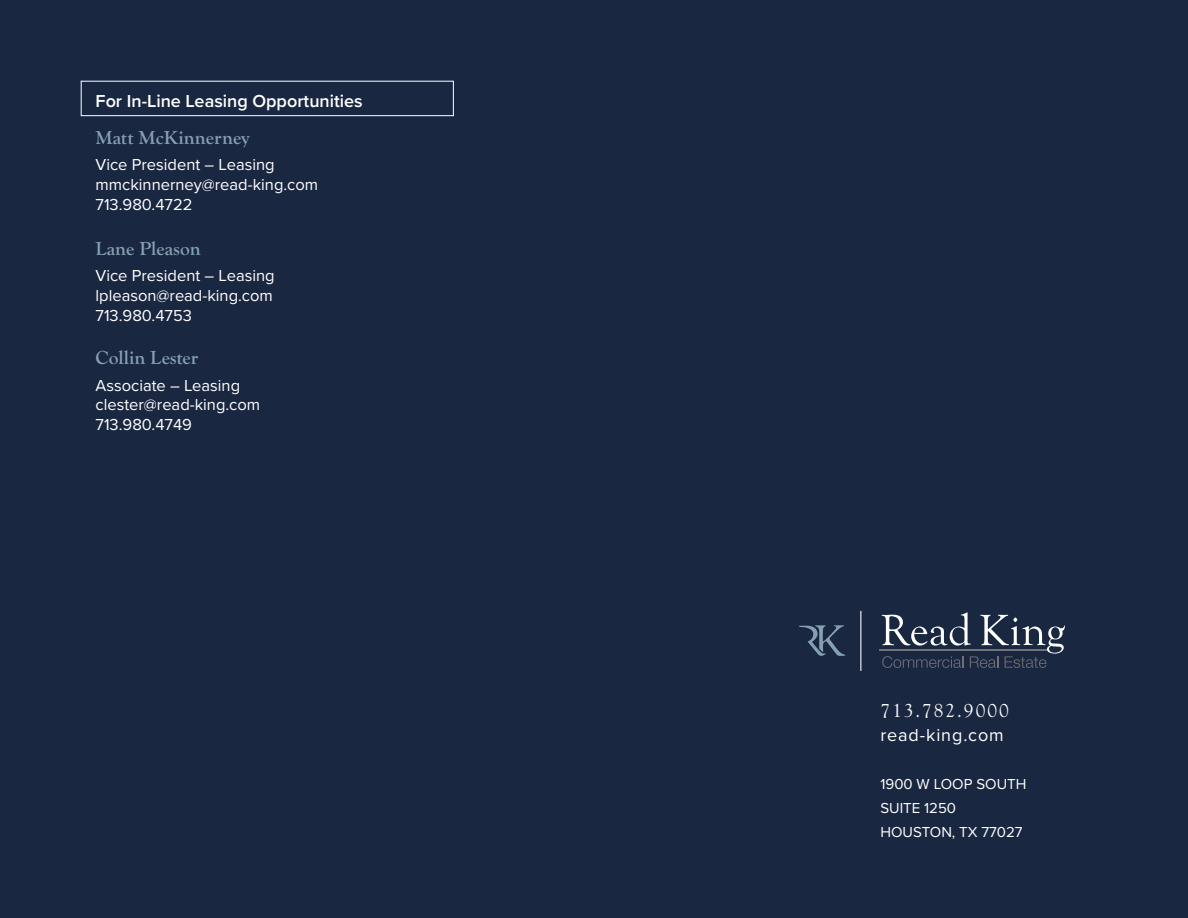
<style>
.page{position:relative;width:1188px;height:918px;background:#1a2741}
.page>*{position:absolute;margin:0;border:0;box-sizing:border-box;transform-origin:0 0}
.Names{font:700 19.5px "Goudy Old Sty";color:#85a1b0}
.t1{font:19.5px "Goudy Old Sty";letter-spacing:.1em;color:#fff}
.t2{font:600 18px "Proxima Nova";color:#fff}
.t3{font:18px "Proxima Nova";letter-spacing:.05em;color:#fff}
.t4{font:16.5px "Proxima Nova";color:#fff}
.t5{font:15px/24px "Proxima Nova";color:#fff}
</style>
<div class="page">
<div style="left:81px;top:81px;width:373px;height:35px;border:1px solid #fff"></div>
<hr style="left:879px;top:649px;width:169px;height:2px;background:#717074">
<svg style="left:882px;top:612px;width:183px;height:56px"></svg>
<svg style="left:860px;top:611px;width:1px;height:60px"></svg>
<svg style="left:799px;top:625px;width:46px;height:31px"></svg>
<p class="t2" style="left:96px;top:87px;width:269px">For In-Line Leasing Opportunities</p>
<p class="Names" style="left:96px;top:126px;width:155px">Matt McKinnerney</p>
<p class="t4" style="left:96px;top:152px;width:181px">Vice President – Leasing</p>
<p class="t4" style="left:96px;top:172px;width:224px">mmckinnerney@read-king.com</p>
<p class="t4" style="left:96px;top:192px;width:98px">713.980.4722</p>
<p class="Names" style="left:96px;top:237px;width:107px">Lane Pleason</p>
<p class="t4" style="left:96px;top:263px;width:181px">Vice President – Leasing</p>
<p class="t4" style="left:96px;top:283px;width:179px">lpleason@read-king.com</p>
<p class="t4" style="left:96px;top:303px;width:98px">713.980.4753</p>
<p class="Names" style="left:96px;top:347px;width:104px">Collin Lester</p>
<p class="t4" style="left:96px;top:373px;width:146px">Associate – Leasing</p>
<p class="t4" style="left:96px;top:393px;width:166px">clester@read-king.com</p>
<p class="t4" style="left:96px;top:412px;width:98px">713.980.4749</p>
<p class="t1" style="left:880px;top:700px;width:130px">713.782.9000</p>
<p class="t3" style="left:880px;top:722px;width:125px">read-king.com</p>
<p class="t5" style="left:880px;top:771px;width:148px">1900 W LOOP SOUTH<br>SUITE 1250<br>HOUSTON, TX 77027</p>
</div>
